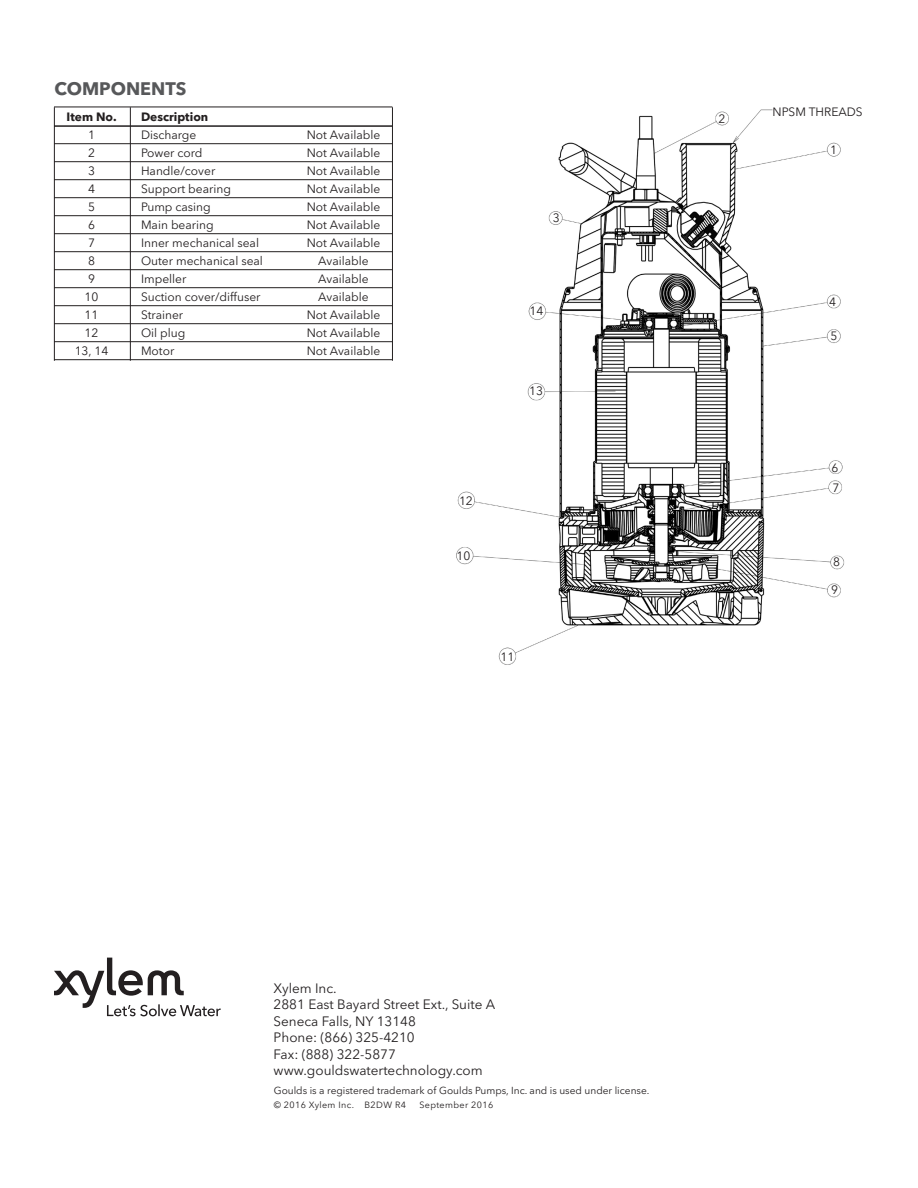
<style>
.page{position:relative;width:918px;height:1188px;background:#fff}
.page>*{position:absolute;margin:0;border:0;box-sizing:border-box;transform-origin:0 0}
.heading{font:700 18px "Avenir Next LT Pro";color:#57585a}
.address{font:13.5px/16.5px "Avenir Next LT Pro";color:#231f20}
.Body_Text{font:12px "Avenir Next LT Pro";color:#231f20}
.t1{font:700 12px "Avenir Next LT Pro";color:#231f20}
.t2{font:10.2px "Avenir Next LT Pro";color:#231f20}
.t3{font:9px "Avenir Next LT Pro";letter-spacing:.04em;color:#231f20}
</style>
<div class="page">
<img style="left:456px;top:109px;width:389px;height:556px">
<hr style="left:54px;top:107px;width:338px;height:1px;background:#231f20">
<hr style="left:54px;top:125px;width:338px;height:2px;background:#231f20">
<hr style="left:54px;top:143px;width:338px;height:1px;background:#231f20">
<hr style="left:54px;top:161px;width:338px;height:1px;background:#231f20">
<hr style="left:54px;top:179px;width:338px;height:1px;background:#231f20">
<hr style="left:54px;top:197px;width:338px;height:1px;background:#231f20">
<hr style="left:54px;top:215px;width:338px;height:1px;background:#231f20">
<hr style="left:54px;top:233px;width:338px;height:1px;background:#231f20">
<hr style="left:54px;top:251px;width:338px;height:1px;background:#231f20">
<hr style="left:54px;top:269px;width:338px;height:1px;background:#231f20">
<hr style="left:54px;top:287px;width:338px;height:1px;background:#231f20">
<hr style="left:54px;top:305px;width:338px;height:1px;background:#231f20">
<hr style="left:54px;top:323px;width:338px;height:1px;background:#231f20">
<hr style="left:54px;top:341px;width:338px;height:1px;background:#231f20">
<hr style="left:54px;top:359px;width:338px;height:1px;background:#231f20">
<hr style="left:54px;top:107px;width:1px;height:254px;background:#231f20">
<hr style="left:392px;top:107px;width:1px;height:254px;background:#231f20">
<hr style="left:130px;top:107px;width:1px;height:254px;background:#231f20">
<svg style="left:54px;top:958px;width:167px;height:58px"></svg>
<p class="heading" style="left:54px;top:77px;width:134px">COMPONENTS</p>
<p class="t1" style="left:67px;top:109px;width:52px">Item No.</p>
<p class="t1" style="left:141px;top:109px;width:69px">Description</p>
<p class="Body_Text" style="left:88px;top:127px;width:8px">1</p>
<p class="Body_Text" style="left:141px;top:127px;width:57px">Discharge</p>
<p class="Body_Text" style="left:307px;top:127px;width:75px">Not Available</p>
<p class="Body_Text" style="left:88px;top:145px;width:8px">2</p>
<p class="Body_Text" style="left:141px;top:145px;width:63px">Power cord</p>
<p class="Body_Text" style="left:307px;top:145px;width:75px">Not Available</p>
<p class="Body_Text" style="left:88px;top:163px;width:8px">3</p>
<p class="Body_Text" style="left:141px;top:163px;width:76px">Handle/cover</p>
<p class="Body_Text" style="left:307px;top:163px;width:75px">Not Available</p>
<p class="Body_Text" style="left:88px;top:181px;width:8px">4</p>
<p class="Body_Text" style="left:141px;top:181px;width:92px">Support bearing</p>
<p class="Body_Text" style="left:307px;top:181px;width:75px">Not Available</p>
<p class="Body_Text" style="left:88px;top:199px;width:8px">5</p>
<p class="Body_Text" style="left:141px;top:199px;width:71px">Pump casing</p>
<p class="Body_Text" style="left:307px;top:199px;width:75px">Not Available</p>
<p class="Body_Text" style="left:88px;top:217px;width:8px">6</p>
<p class="Body_Text" style="left:141px;top:217px;width:74px">Main bearing</p>
<p class="Body_Text" style="left:307px;top:217px;width:75px">Not Available</p>
<p class="Body_Text" style="left:88px;top:235px;width:8px">7</p>
<p class="Body_Text" style="left:141px;top:235px;width:120px">Inner mechanical seal</p>
<p class="Body_Text" style="left:307px;top:235px;width:75px">Not Available</p>
<p class="Body_Text" style="left:88px;top:253px;width:8px">8</p>
<p class="Body_Text" style="left:141px;top:253px;width:123px">Outer mechanical seal</p>
<p class="Body_Text" style="left:318px;top:253px;width:52px">Available</p>
<p class="Body_Text" style="left:88px;top:271px;width:8px">9</p>
<p class="Body_Text" style="left:141px;top:271px;width:47px">Impeller</p>
<p class="Body_Text" style="left:318px;top:271px;width:52px">Available</p>
<p class="Body_Text" style="left:85px;top:289px;width:15px">10</p>
<p class="Body_Text" style="left:141px;top:289px;width:121px">Suction cover/diffuser</p>
<p class="Body_Text" style="left:318px;top:289px;width:52px">Available</p>
<p class="Body_Text" style="left:85px;top:307px;width:15px">11</p>
<p class="Body_Text" style="left:141px;top:307px;width:44px">Strainer</p>
<p class="Body_Text" style="left:307px;top:307px;width:75px">Not Available</p>
<p class="Body_Text" style="left:85px;top:325px;width:15px">12</p>
<p class="Body_Text" style="left:141px;top:325px;width:46px">Oil plug</p>
<p class="Body_Text" style="left:307px;top:325px;width:75px">Not Available</p>
<p class="Body_Text" style="left:75px;top:343px;width:35px">13, 14</p>
<p class="Body_Text" style="left:141px;top:343px;width:35px">Motor</p>
<p class="Body_Text" style="left:307px;top:343px;width:75px">Not Available</p>
<p class="Body_Text" style="left:553px;top:211px;width:8px">3</p>
<p class="Body_Text" style="left:530px;top:304px;width:15px">14</p>
<p class="Body_Text" style="left:529px;top:384px;width:15px">13</p>
<p class="Body_Text" style="left:459px;top:493px;width:15px">12</p>
<p class="Body_Text" style="left:456px;top:549px;width:15px">10</p>
<p class="Body_Text" style="left:501px;top:649px;width:15px">11</p>
<p class="Body_Text" style="left:718px;top:111px;width:8px">2</p>
<p class="Body_Text" style="left:772px;top:105px;width:92px">NPSM THREADS</p>
<p class="Body_Text" style="left:830px;top:142px;width:8px">1</p>
<p class="Body_Text" style="left:829px;top:294px;width:8px">4</p>
<p class="Body_Text" style="left:831px;top:328px;width:8px">5</p>
<p class="Body_Text" style="left:832px;top:460px;width:8px">6</p>
<p class="Body_Text" style="left:833px;top:480px;width:8px">7</p>
<p class="Body_Text" style="left:833px;top:555px;width:8px">8</p>
<p class="Body_Text" style="left:831px;top:583px;width:8px">9</p>
<p class="address" style="left:274px;top:980px;width:65px">Xylem Inc.</p>
<p class="address" style="left:274px;top:996px;width:223px">2881 East Bayard Street Ext., Suite A</p>
<p class="address" style="left:274px;top:1013px;width:144px">Seneca Falls, NY 13148</p>
<p class="address" style="left:274px;top:1029px;width:143px">Phone: (866) 325-4210<br>Fax: (888) 322-5877</p>
<p class="address" style="left:274px;top:1062px;width:211px">www.gouldswatertechnology.com</p>
<p class="t2" style="left:274px;top:1085px;width:377px">Goulds is a registered trademark of Goulds Pumps, Inc. and is used under license.</p>
<p class="t3" style="left:274px;top:1099px;width:134px">© 2016 Xylem Inc. B2DW R4</p>
<p class="t3" style="left:419px;top:1099px;width:75px">September 2016</p>
</div>
